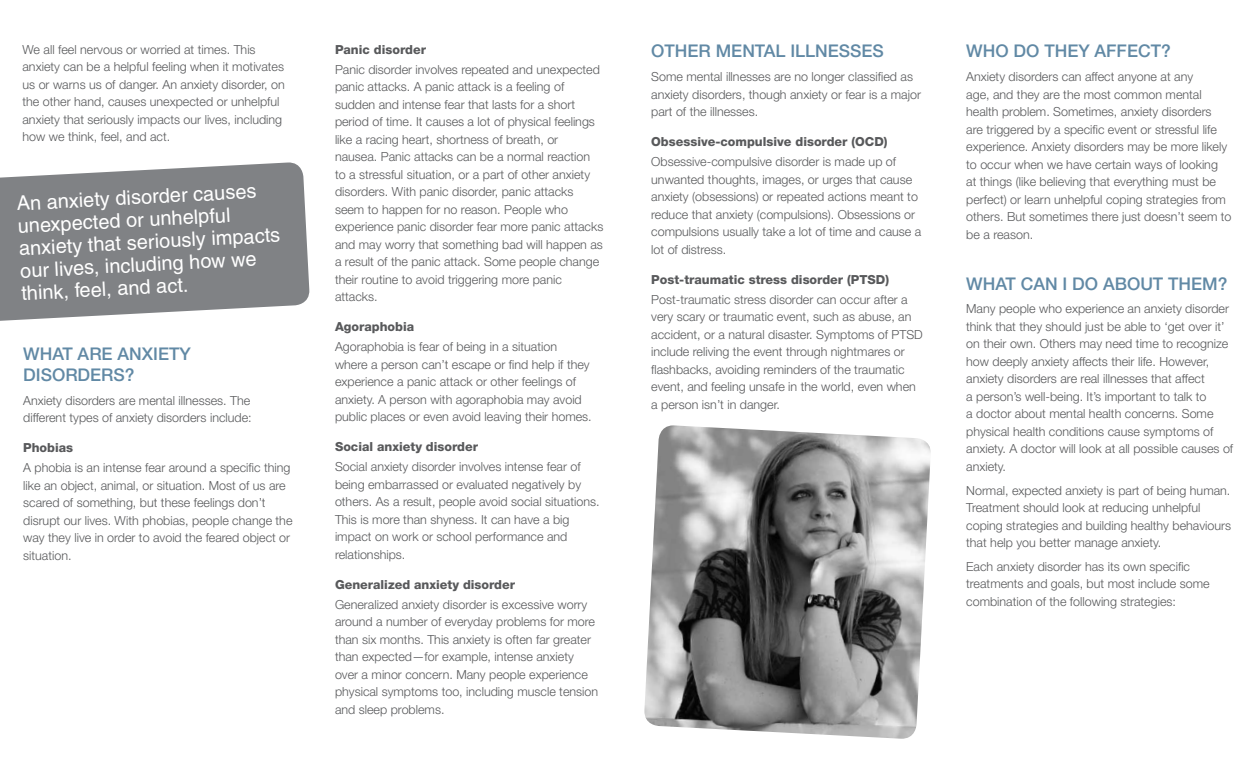
<style>
.page{position:relative;width:1260px;height:765px;background:#fff}
.page>*{position:absolute;margin:0;border:0;box-sizing:border-box;transform-origin:0 0}
.t1{font:20px/22.5px "Helvetica";color:#fff}
.t2{font:500 17.5px/21px "Helvetica Neue LT Std";color:#6189a5}
.t3{font:300 12.5px/17.5px "Helvetica Neue LT Std";color:#58595b}
.t4{font:800 12.5px "Helvetica Neue LT Std";color:#58595b}
</style>
<div class="page">
<svg style="left:0;top:162px;width:310px;height:159px;background:#8d8f92"></svg>
<img style="left:644px;top:425px;width:287px;height:314px">
<p class="t3" style="left:22px;top:40px;width:264px">We all feel nervous or worried at times. This anxiety can be a helpful feeling when it motivates us or warns us of danger. An anxiety disorder, on the other hand, causes unexpected or unhelpful anxiety that seriously impacts our lives, including how we think, feel, and act.</p>
<p class="t4" style="left:335px;top:42px;width:93px">Panic disorder</p>
<p class="t3" style="left:335px;top:60px;width:270px">Panic disorder involves repeated and unexpected panic attacks. A panic attack is a feeling of sudden and intense fear that lasts for a short period of time. It causes a lot of physical feelings like a racing heart, shortness of breath, or nausea. Panic attacks can be a normal reaction to a stressful situation, or a part of other anxiety disorders. With panic disorder, panic attacks seem to happen for no reason. People who experience panic disorder fear more panic attacks and may worry that something bad will happen as a result of the panic attack. Some people change their routine to avoid triggering more panic attacks.</p>
<p class="t4" style="left:335px;top:320px;width:81px">Agoraphobia</p>
<p class="t3" style="left:335px;top:338px;width:258px">Agoraphobia is fear of being in a situation where a person can’t escape or find help if they experience a panic attack or other feelings of anxiety. A person with agoraphobia may avoid public places or even avoid leaving their homes.</p>
<p class="t4" style="left:335px;top:440px;width:145px">Social anxiety disorder</p>
<p class="t3" style="left:335px;top:458px;width:266px">Social anxiety disorder involves intense fear of being embarrassed or evaluated negatively by others. As a result, people avoid social situations.<br>This is more than shyness. It can have a big impact on work or school performance and relationships.</p>
<p class="t4" style="left:335px;top:577px;width:182px">Generalized anxiety disorder</p>
<p class="t3" style="left:335px;top:595px;width:265px">Generalized anxiety disorder is excessive worry around a number of everyday problems for more than six months. This anxiety is often far greater than expected—for example, intense anxiety over a minor concern. Many people experience physical symptoms too, including muscle tension and sleep problems.</p>
<h1 class="t1" style="left:16px;top:192px;width:263px;rotate:-3deg">An anxiety disorder causes unexpected or unhelpful anxiety that seriously impacts our lives, including how we think, feel, and act.</h1>
<h2 class="t2" style="left:23px;top:343px;width:169px">WHAT ARE ANXIETY<br>DISORDERS?</h2>
<p class="t3" style="left:23px;top:392px;width:230px">Anxiety disorders are mental illnesses. The different types of anxiety disorders include:</p>
<p class="t4" style="left:23px;top:441px;width:52px">Phobias</p>
<p class="t3" style="left:23px;top:459px;width:271px">A phobia is an intense fear around a specific thing like an object, animal, or situation. Most of us are scared of something, but these feelings don’t disrupt our lives. With phobias, people change the way they live in order to avoid the feared object or situation.</p>
<h2 class="t2" style="left:651px;top:41px;width:234px">OTHER MENTAL ILLNESSES</h2>
<p class="t3" style="left:651px;top:68px;width:271px">Some mental illnesses are no longer classified as anxiety disorders, though anxiety or fear is a major part of the illnesses.</p>
<p class="t4" style="left:651px;top:134px;width:238px">Obsessive-compulsive disorder (OCD)</p>
<p class="t3" style="left:651px;top:153px;width:272px">Obsessive-compulsive disorder is made up of unwanted thoughts, images, or urges that cause anxiety (obsessions) or repeated actions meant to reduce that anxiety (compulsions). Obsessions or compulsions usually take a lot of time and cause a lot of distress.</p>
<p class="t4" style="left:651px;top:272px;width:239px">Post-traumatic stress disorder (PTSD)</p>
<p class="t3" style="left:651px;top:290px;width:273px">Post-traumatic stress disorder can occur after a very scary or traumatic event, such as abuse, an accident, or a natural disaster. Symptoms of PTSD include reliving the event through nightmares or flashbacks, avoiding reminders of the traumatic event, and feeling unsafe in the world, even when a person isn’t in danger.</p>
<h2 class="t2" style="left:966px;top:41px;width:206px">WH O DO THEY AFFECT?</h2>
<p class="t3" style="left:966px;top:68px;width:267px">Anxiety disorders can affect anyone at any<br>age, and they are the most common mental health problem. Sometimes, anxiety disorders<br>are triggered by a specific event or stressful life experience. Anxiety disorders may be more likely to occur when we have certain ways of looking<br>at things (like believing that everything must be perfect) or learn unhelpful coping strategies from others. But sometimes there just doesn’t seem to be a reason.</p>
<h2 class="t2" style="left:966px;top:273px;width:263px">WHAT CAN I DO ABOUT THEM?</h2>
<p class="t3" style="left:966px;top:300px;width:268px">Many people who experience an anxiety disorder think that they should just be able to ‘get over it’ on their own. Others may need time to recognize how deeply anxiety affects their life. However, anxiety disorders are real illnesses that affect<br>a person’s well-being. It’s important to talk to<br>a doctor about mental health concerns. Some physical health conditions cause symptoms of anxiety. A doctor will look at all possible causes of anxiety.</p>
<p class="t3" style="left:966px;top:481px;width:266px">Normal, expected anxiety is part of being human.<br>Treatment should look at reducing unhelpful coping strategies and building healthy behaviours that help you better manage anxiety.</p>
<p class="t3" style="left:966px;top:558px;width:245px">Each anxiety disorder has its own specific treatments and goals, but most include some combination of the following strategies:</p>
</div>
